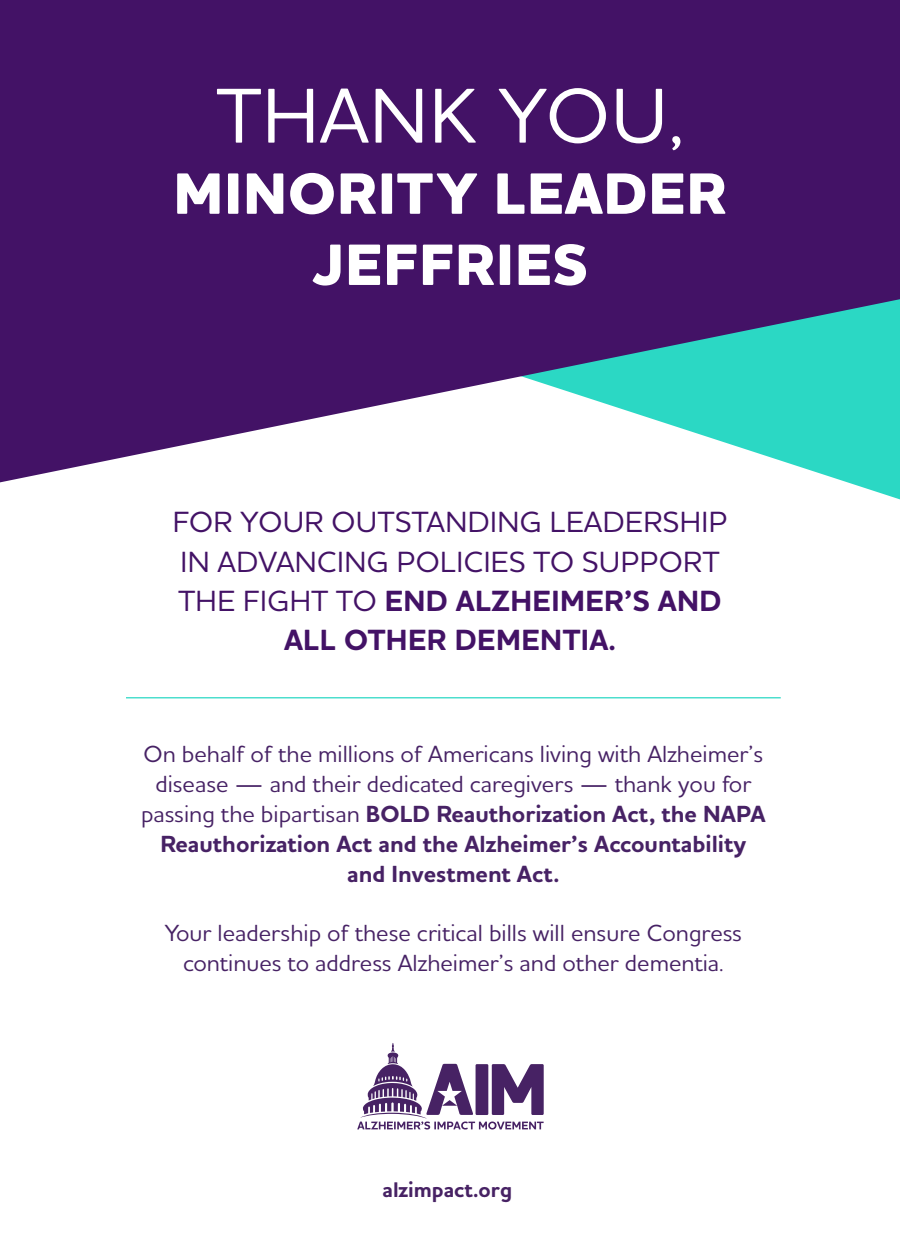
<style>
.page{position:relative;width:900px;height:1238px;background:#fff}
.page>*{position:absolute;margin:0;border:0;box-sizing:border-box;transform-origin:0 0}
.t1{font:500 79px "Houschka Alt Pro";letter-spacing:.01em;color:#fff}
.t2{font:800 59.25px/71.1px "Houschka Alt Pro";letter-spacing:.015em;color:#fff;text-align:center}
.t3{font:500 29.75px/39.2px "Houschka Alt Pro";letter-spacing:.015em;color:#431266;text-align:center}
.t4{font:500 23.75px/30px "Houschka Alt Pro";color:#472265;text-align:center}
.t5{font:700 21.5px "Houschka Alt Pro";color:#472264}
.s1{font-weight:700}
</style>
<div class="page">
<svg style="left:0;top:0;width:900px;height:482px;fill:#431266"></svg>
<svg style="left:357px;top:1043px;width:187px;height:86px"></svg>
<hr style="left:126px;top:697px;width:655px;height:1px;background:#2bd8c4">
<p class="t1" style="left:217px;top:65px;width:469px">THANK YOU,</p>
<p class="t2" style="left:173px;top:161px;width:555px">MINORITY LEADER<br>JEFFRIES</p>
<p class="t3" style="left:173px;top:502px;width:556px">FOR YOUR OUTSTANDING LEADERSHIP<br>IN ADVANCING POLICIES TO SUPPORT<br>THE FIGHT TO <span class="s1">END ALZHEIMER’S AND<br>ALL OTHER DEMENTIA.</span></p>
<p class="t4" style="left:141px;top:738px;width:626px">On behalf of the millions of Americans living with Alzheimer’s disease — and their dedicated caregivers — thank you for passing the bipartisan <span class="s1">BOLD Reauthorization Act, the NAPA Reauthorization Act and the Alzheimer’s Accountability and Investment Act.</span></p>
<p class="t4" style="left:165px;top:917px;width:579px">Your leadership of these critical bills will ensure Congress continues to address Alzheimer’s and other dementia.</p>
<p class="t5" style="left:383px;top:1175px;width:131px">alzimpact.org</p>
</div>
